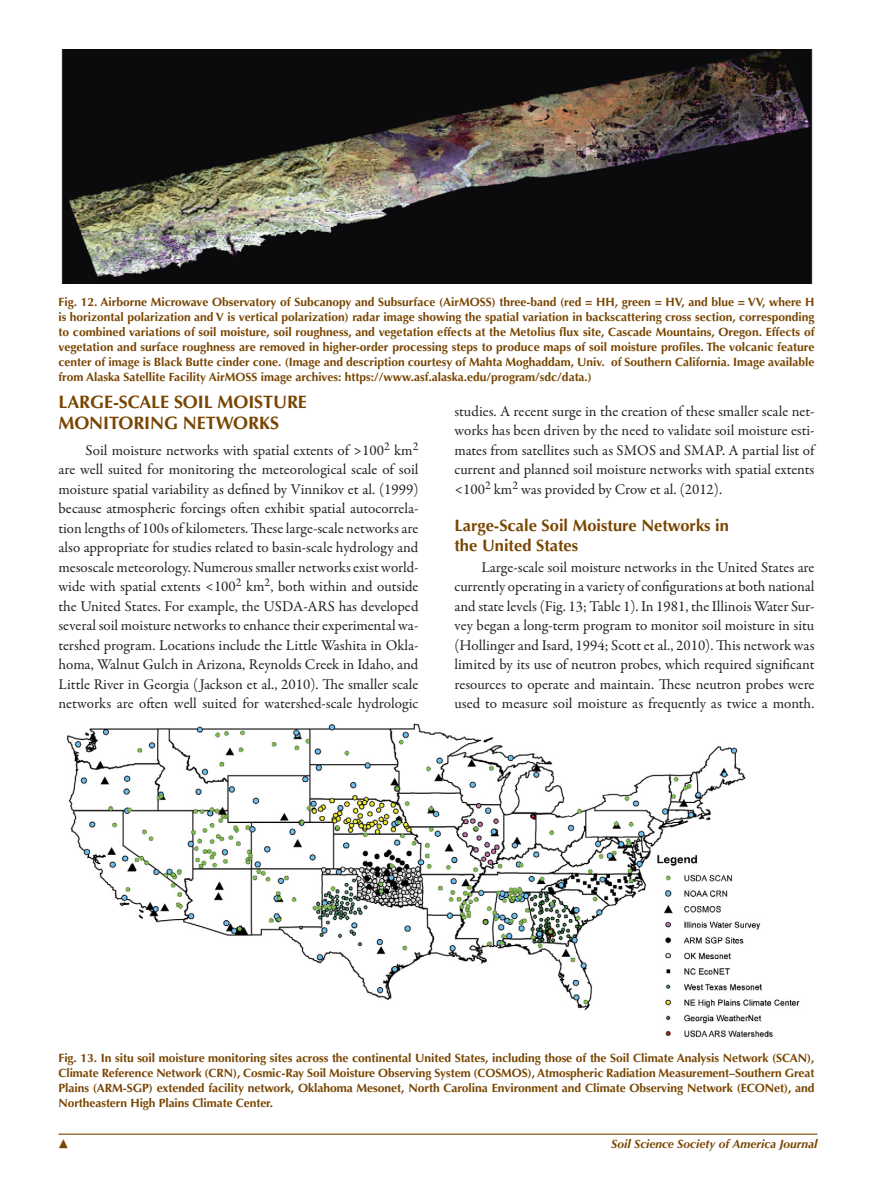
<style>
.page{position:relative;width:891px;height:1188px;background:#fff}
.page>*{position:absolute;margin:0;border:0;box-sizing:border-box;transform-origin:0 0}
.t1{font:700 18px "Optima LT Std";letter-spacing:-.005em;color:#794500}
.t2{font:700 16.5px/19.5px "Optima LT Std";color:#794500}
.t3{font:15px/19.5px "Garamond Premr Pro";color:#231f20;text-align:justify}
.t4{font:700 12px/15px "Optima LT Std";letter-spacing:-.005em;color:#794500;text-align:justify}
.t5{font:italic 700 12px "Optima LT Std";color:#794500}
.t6{font:12px "CCP Font";color:#794500}
</style>
<div class="page">
<hr style="left:58px;top:1134px;width:760px;height:1px;background:#794500">
<img style="left:61px;top:50px;width:752px;height:234px">
<img style="left:66px;top:723px;width:734px;height:315px">
<p class="t4" style="left:58px;top:295px;width:758px">Fig. 12. Airborne Microwave Observatory of Subcanopy and Subsurface (AirMOSS) three-band (red = HH, green = HV, and blue = VV, where H is horizontal polarization and V is vertical polarization) radar image showing the spatial variation in backscattering cross section, corresponding to combined variations of soil moisture, soil roughness, and vegetation effects at the Metolius flux site, Cascade Mountains, Oregon. Effects of vegetation and surface roughness are removed in higher-order processing steps to produce maps of soil moisture profiles. The volcanic feature center of image is Black Butte cinder cone. (Image and description courtesy of Mahta Moghaddam, U niv. of Southern California. Image available from Alaska Satellite Facility AirMOSS image archives: https://www.asf.alaska.edu/program/sdc/data.)</p>
<p class="t1" style="left:58px;top:391px;width:22px">Large</p>
<p class="t1" style="left:113px;top:391px;width:26px">-Scale</p>
<p class="t1" style="left:174px;top:391px;width:20px">Soil</p>
<p class="t1" style="left:218px;top:391px;width:27px">Moist</p>
<p class="t1" style="left:273px;top:391px;width:24px">ure</p>
<p class="t1" style="left:58px;top:412px;width:29px">Monitoring</p>
<p class="t1" style="left:183px;top:412px;width:27px">Networks</p>
<p class="t3" style="left:58px;top:440px;width:362px;text-indent:27px">Soil moisture networks with spatial extents of &gt;100<sup>2</sup> km<sup>2 </sup>are well suited for monitoring the meteorological scale of soil moisture spatial variability as defined by Vinnikov et al. (1999) because atmospheric forcings often exhibit spatial autocorrela&shy;tion lengths of 100s of kilometers. These large-scale networks are also appropriate for studies related to basin-scale hydrology and mesoscale meteorology. Numerous smaller networks exist world&shy;wide with spatial extents &lt;100<sup>2</sup> km<sup>2</sup>, both within and outside the United States. For example, the USDA-ARS has developed several soil moisture networks to enhance their experimental wa&shy;tershed program. Locations include the Little Washita in Okla&shy;homa, Walnut Gulch in Arizona, Reynolds Creek in Idaho, and Little River in Georgia (Jackson et al., 2010). The smaller scale networks are often well suited for watershed-scale hydrologic</p>
<p class="t3" style="left:454px;top:401px;width:362px">studies. A recent surge in the creation of these smaller scale net&shy;works has been driven by the need to validate soil moisture esti&shy;mates from satellites such as SMOS and SMAP. A partial list of current and planned soil moisture networks with spatial extents &lt;100<sup>2</sup> km<sup>2</sup> was provided by Crow et al. (2012).</p>
<p class="t2" style="left:454px;top:516px;width:276px">Large-Scale Soil Moisture Networks in the U nited States</p>
<p class="t3" style="left:454px;top:557px;width:362px;text-indent:27px">Large-scale soil moisture networks in the United States are currently operating in a variety of configurations at both national and state levels (Fig. 13; Table 1). In 1981, the Illinois Water Sur&shy;vey began a long-term program to monitor soil moisture in situ (Hollinger and Isard, 1994; Scott et al., 2010). This network was limited by its use of neutron probes, which required significant resources to operate and maintain. These neutron probes were used to measure soil moisture as frequently as twice a month.</p>
<p class="t4" style="left:58px;top:1051px;width:758px">Fig. 13. In situ soil moisture monitoring sites across the continental U nited States, including those of the Soil Climate Analysis Network (SCAN), Climate Reference Network (CRN), Cosmic-Ray Soil Moisture Observing System (COSMOS), Atmospheric Radiation Measurement–Southern Great Plains (ARM-SGP) extended facility network, Oklahoma Mesonet, North Carolina Environment and Climate Observing Network (ECONet), and Northeastern High Plains Climate Center.</p>
<p class="t6" style="left:58px;top:1139px;width:11px">6</p>
<p class="t5" style="left:611px;top:1137px;width:208px">Soil Science Society of America Journal</p>
</div>
